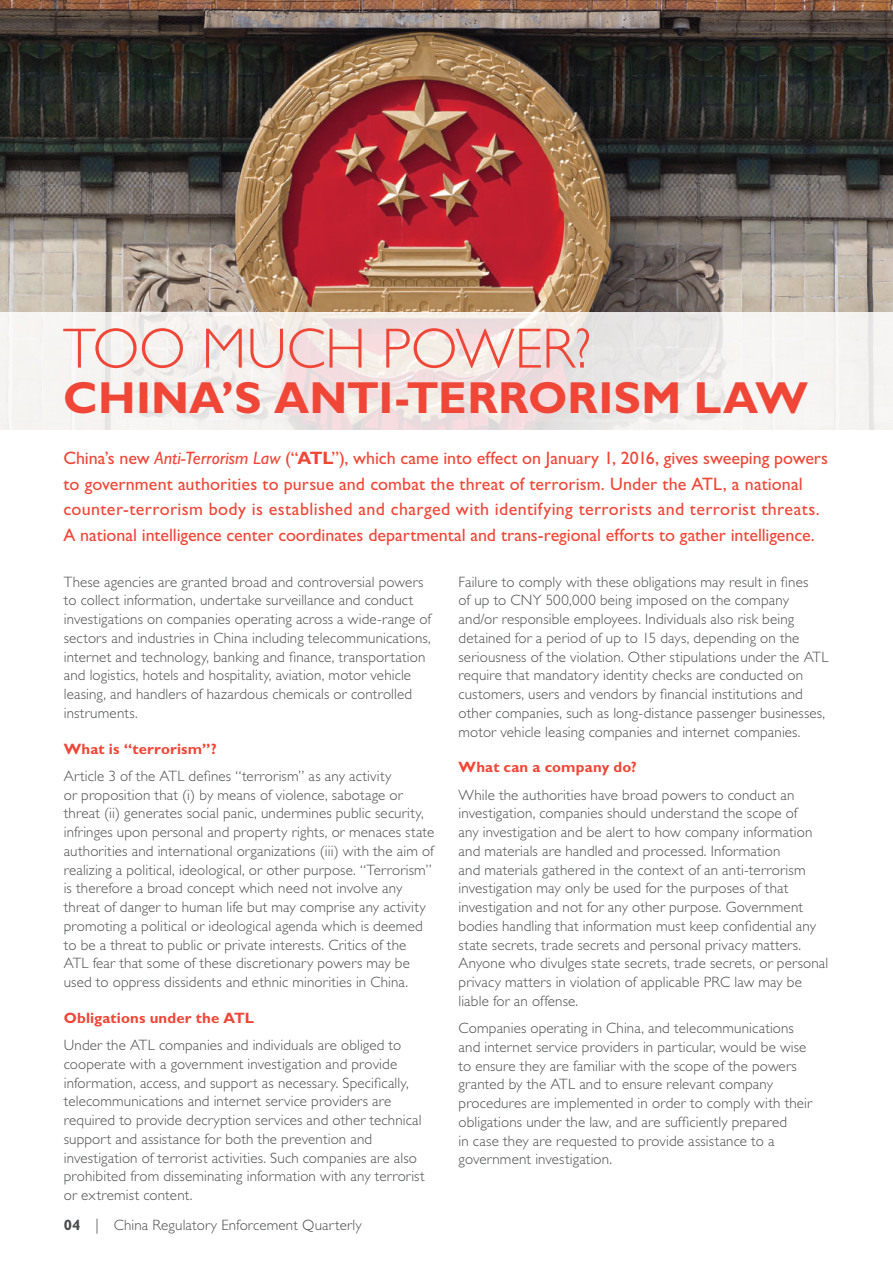
<style>
.page{position:relative;width:893px;height:1263px;background:#fff}
.page>*{position:absolute;margin:0;border:0;box-sizing:border-box;transform-origin:0 0}
.t1{font:300 57px "Gill Sans Std";letter-spacing:-.005em;color:#ef4637}
.t2{font:700 45px "Gill Sans Std";letter-spacing:.005em;color:#ef4637}
.t3{font:18px/25.5px "Gill Sans Std";letter-spacing:.005em;color:#ef4637}
.t4{font:300 15px/18.8px "Gill Sans Std";letter-spacing:.01em;color:#4b4c4d}
.t5{font:700 15px "Gill Sans Std";letter-spacing:.01em;color:#ef4637}
.s1{font-style:italic}
.s2{font-weight:700}
</style>
<div class="page">
<img style="left:0;top:0;width:893px;height:312px">
<svg style="left:0;top:312px;width:893px;height:117px;fill:#f4efec"></svg>
<h1 class="t1" style="left:63px;top:316px;width:530px">TOO MUCH POWER?</h1>
<h2 class="t2" style="left:63px;top:371px;width:746px">CHINA’S ANTI-TERRORISM LAW</h2>
<p class="t3" style="left:63px;top:446px;width:766px">China’s new <span class="s1">Anti-Terrorism Law</span> (“<span class="s2">ATL</span>”), which came into effect on January 1, 2016, gives sweeping powers to government authorities to pursue and combat the threat of terrorism. Under the ATL, a national counter-terrorism body is established and charged with identifying terrorists and terrorist threats.<br>A national intelligence center coordinates departmental and trans-regional efforts to gather intelligence.</p>
<p class="t4" style="left:459px;top:572px;width:371px">Failure to comply with these obligations may result in fines<br>of up to CNY 500,000 being imposed on the company and/or responsible employees. Individuals also risk being detained for a period of up to 15 days, depending on the seriousness of the violation. Other stipulations under the ATL require that mandatory identity checks are conducted on customers, users and vendors by financial institutions and other companies, such as long-distance passenger businesses, motor vehicle leasing companies and internet companies.</p>
<p class="t5" style="left:459px;top:758px;width:180px">What can a company do?</p>
<p class="t4" style="left:459px;top:785px;width:371px">While the authorities have broad powers to conduct an investigation, companies should understand the scope of<br>any investigation and be alert to how company information and materials are handled and processed. Information<br>and materials gathered in the context of an anti-terrorism investigation may only be used for the purposes of that investigation and not for any other purpose. Government bodies handling that information must keep confidential any state secrets, trade secrets and personal privacy matters.<br>Anyone who divulges state secrets, trade secrets, or personal privacy matters in violation of applicable PRC law may be liable for an offense.</p>
<p class="t4" style="left:459px;top:1019px;width:355px">Companies operating in China, and telecommunications and internet service providers in particular, would be wise to ensure they are familiar with the scope of the powers granted by the ATL and to ensure relevant company procedures are implemented in order to comply with their obligations under the law, and are sufficiently prepared<br>in case they are requested to provide assistance to a government investigation.</p>
<p class="t4" style="left:64px;top:572px;width:369px">These agencies are granted broad and controversial powers to collect information, undertake surveillance and conduct investigations on companies operating across a wide-range of sectors and industries in China including telecommunications, internet and technology, banking and finance, transportation and logistics, hotels and hospitality, aviation, motor vehicle leasing, and handlers of hazardous chemicals or controlled instruments.</p>
<p class="t5" style="left:64px;top:740px;width:154px">What is “terrorism”?</p>
<p class="t4" style="left:64px;top:766px;width:372px">Article 3 of the ATL defines “terrorism” as any activity<br>or proposition that (i) by means of violence, sabotage or threat (ii) generates social panic, undermines public security, infringes upon personal and property rights, or menaces state authorities and international organizations (iii) with the aim of realizing a political, ideological, or other purpose. “Terrorism” is therefore a broad concept which need not involve any threat of danger to human life but may comprise any activity promoting a political or ideological agenda which is deemed to be a threat to public or private interests. Critics of the ATL fear that some of these discretionary powers may be used to oppress dissidents and ethnic minorities in China.</p>
<p class="t5" style="left:64px;top:1009px;width:192px">Obligations under the ATL</p>
<p class="t4" style="left:64px;top:1036px;width:362px">Under the ATL companies and individuals are obliged to cooperate with a government investigation and provide information, access, and support as necessary. Specifically, telecommunications and internet service providers are required to provide decryption services and other technical support and assistance for both the prevention and investigation of terrorist activities. Such companies are also prohibited from disseminating information with any terrorist or extremist content.</p>
<p class="t4" style="left:64px;top:1215px;width:300px"><span class="s2">04</span> | China Regulatory Enforcement Quarterly</p>
</div>
